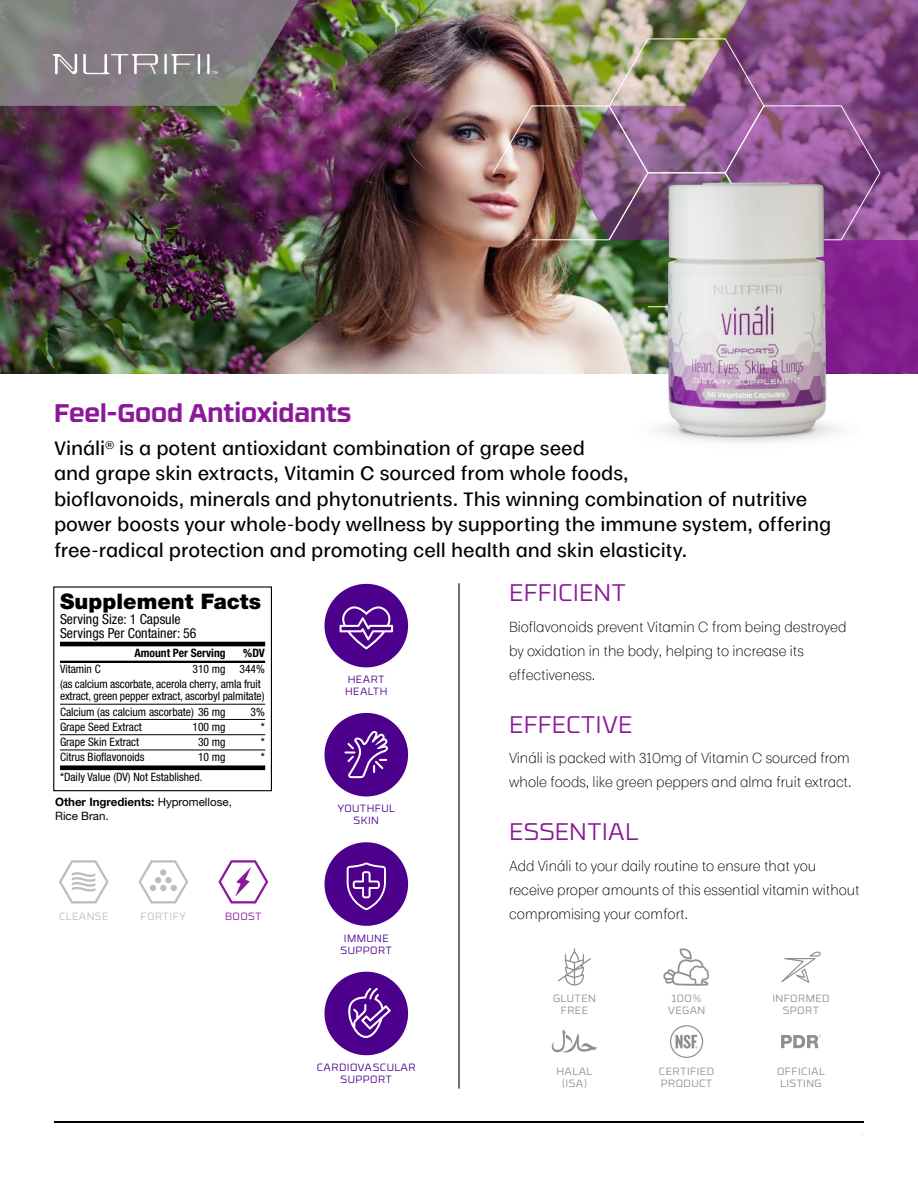
<style>
.page{position:relative;width:918px;height:1188px;background:#fff}
.page>*{position:absolute;margin:0;border:0;box-sizing:border-box;transform-origin:0 0}
.Paragraph_Header{font:700 25.5px "RB No 3.1";color:#8b1898}
.Paragraph_Header-2{font:300 24px "RB No 3.1";color:#8b1898}
.NF_SUPP__FACTS{font:900 21.45px "Helvetica Neue LT Pro";color:#000}
.CALL_OUT{font:500 18px/25.5px "Moriston";letter-spacing:-.005em;color:#000}
.NF_Servings{font:condensed 13.95px "Helvetica Neue LT Pro";color:#000}
.Body_Copy{font:300 13.5px/24px "Moriston";color:#000}
.NF_List_Items{font:condensed 11.55px/12.8px "Helvetica Neue LT Pro";color:#000}
.Other_Ingredients{font:11.55px/13.8px "Helvetica Neue LT Pro";color:#000}
.NF_DailyValue_Footer{font:condensed 11.55px "Helvetica Neue LT Pro";color:#000}
.NF_table_headings{font:700 condensed 11.55px "Helvetica Neue LT Pro";color:#000}
.NF_First_Section_LIN{font:condensed 11.55px "Helvetica Neue LT Pro";color:#000}
.Icon_text{font:300 10.5px "RB No 3.1";letter-spacing:.04em;color:#8e8f90}
.Icon_text-2{font:300 10.5px "RB No 3.1";letter-spacing:.04em;color:#4d008c}
.Icon_text-3{font:300 10.5px "RB No 3.1";letter-spacing:.04em;color:#bdbdbd}
.Icon_text-4{font:300 10.5px "RB No 3.1";letter-spacing:.03em;color:#8b1898}
.s1{font-weight:700}
</style>
<div class="page">
<hr style="left:54px;top:1121px;width:810px;height:2px;background:#000">
<img style="left:0;top:0;width:455px;height:374px">
<img style="left:0;top:0;width:338px;height:106px">
<img style="left:455px;top:0;width:463px;height:374px">
<img style="left:633px;top:182px;width:227px;height:261px">
<hr style="left:458px;top:583px;width:2px;height:506px;background:#000">
<svg style="left:138px;top:860px;width:50px;height:43px"></svg>
<svg style="left:59px;top:860px;width:50px;height:43px"></svg>
<svg style="left:218px;top:860px;width:50px;height:43px"></svg>
<svg style="left:558px;top:948px;width:33px;height:38px"></svg>
<svg style="left:781px;top:951px;width:40px;height:32px"></svg>
<svg style="left:551px;top:1029px;width:46px;height:23px"></svg>
<svg style="left:670px;top:1025px;width:33px;height:33px"></svg>
<svg style="left:781px;top:1035px;width:40px;height:13px"></svg>
<div style="left:325px;top:584px;width:83px;height:83px;background:#4d008c;border-radius:50%"></div>
<div style="left:325px;top:713px;width:83px;height:83px;background:#4d008c;border-radius:50%"></div>
<div style="left:325px;top:842px;width:83px;height:84px;background:#4d008c;border-radius:50%"></div>
<div style="left:325px;top:972px;width:83px;height:83px;background:#4d008c;border-radius:50%"></div>
<svg style="left:346px;top:862px;width:40px;height:48px"></svg>
<svg style="left:340px;top:606px;width:53px;height:44px"></svg>
<svg style="left:345px;top:731px;width:43px;height:47px"></svg>
<svg style="left:348px;top:988px;width:43px;height:50px"></svg>
<hr style="left:60px;top:642px;width:205px;height:4px;background:#000">
<hr style="left:60px;top:661px;width:205px;height:2px;background:#000">
<hr style="left:60px;top:704px;width:205px;height:1px;background:#000">
<hr style="left:60px;top:719px;width:205px;height:1px;background:#000">
<hr style="left:60px;top:734px;width:205px;height:1px;background:#000">
<hr style="left:60px;top:750px;width:205px;height:1px;background:#000">
<div style="left:60px;top:765px;width:205px;height:5px;background:#000"></div>
<div style="left:53px;top:586px;width:219px;height:205px;border:1px solid #000"></div>
<svg style="left:663px;top:948px;width:46px;height:38px"></svg>
<p class="Paragraph_Header" style="left:54px;top:393px;width:299px">Feel-Good Antioxidants</p>
<p class="CALL_OUT" style="left:54px;top:434px;width:779px">Vináli<sup>®</sup> is a potent antioxidant combination of grape seed<br>and grape skin extracts, Vitamin C sourced from whole foods,<br>bioflavonoids, minerals and phytonutrients. This winning combination of nutritive power boosts your whole-body wellness by supporting the immune system, offering free-radical protection and promoting cell health and skin elasticity.</p>
<p class="NF_SUPP__FACTS" style="left:60px;top:588px;width:203px">Supplement Facts</p>
<p class="NF_Servings" style="left:60px;top:611px;width:122px">Serving Size: 1 Capsule</p>
<p class="NF_Servings" style="left:60px;top:624px;width:138px">Servings Per Container: 56</p>
<p class="NF_table_headings" style="left:134px;top:646px;width:93px">Amount Per Serving</p>
<p class="NF_table_headings" style="left:243px;top:646px;width:23px">%DV</p>
<p class="NF_First_Section_LIN" style="left:60px;top:663px;width:42px">Vitamin C</p>
<p class="NF_First_Section_LIN" style="left:192px;top:663px;width:74px">310 mg 344%</p>
<p class="NF_List_Items" style="left:60px;top:677px;width:206px">(as calcium ascorbate, acerola cherry, amla fruit extract, green pepper extract, ascorbyl palmitate)</p>
<p class="NF_List_Items" style="left:60px;top:705px;width:167px">Calcium (as calcium ascorbate) 36 mg</p>
<p class="NF_List_Items" style="left:251px;top:705px;width:16px">3%</p>
<p class="NF_List_Items" style="left:60px;top:720px;width:83px">Grape Seed Extract</p>
<p class="NF_List_Items" style="left:192px;top:720px;width:35px">100 mg</p>
<p class="NF_List_Items" style="left:261px;top:720px;width:6px">*</p>
<p class="NF_List_Items" style="left:60px;top:735px;width:81px">Grape Skin Extract</p>
<p class="NF_List_Items" style="left:198px;top:735px;width:29px">30 mg</p>
<p class="NF_List_Items" style="left:261px;top:735px;width:6px">*</p>
<p class="NF_List_Items" style="left:60px;top:751px;width:86px">Citrus Bioflavonoids</p>
<p class="NF_List_Items" style="left:198px;top:751px;width:29px">10 mg</p>
<p class="NF_List_Items" style="left:261px;top:751px;width:6px">*</p>
<p class="NF_DailyValue_Footer" style="left:60px;top:770px;width:144px">*Daily Value (DV) Not Established.</p>
<p class="Other_Ingredients" style="left:55px;top:794px;width:178px"><span class="s1">Other Ingredients:</span> Hypromellose,<br>Rice Bran.</p>
<p class="Icon_text-3" style="left:59px;top:908px;width:51px">CLEANSE</p>
<p class="Icon_text-3" style="left:141px;top:908px;width:47px">FORTIFY</p>
<p class="Icon_text-4" style="left:225px;top:908px;width:38px">BOOST</p>
<p class="Icon_text-2" style="left:348px;top:672px;width:38px">HEART</p>
<p class="Icon_text-2" style="left:345px;top:684px;width:44px">HEALTH</p>
<p class="Icon_text-2" style="left:338px;top:801px;width:59px">YOUTHFUL</p>
<p class="Icon_text-2" style="left:354px;top:813px;width:27px">SKIN</p>
<p class="Icon_text-2" style="left:344px;top:931px;width:46px">IMMUNE</p>
<p class="Icon_text-2" style="left:341px;top:943px;width:53px">SUPPORT</p>
<p class="Icon_text-2" style="left:317px;top:1060px;width:100px">CARDIOVASCULAR</p>
<p class="Icon_text-2" style="left:341px;top:1072px;width:53px">SUPPORT</p>
<p class="Paragraph_Header-2" style="left:509px;top:575px;width:118px">EFFICIENT</p>
<p class="Body_Copy" style="left:509px;top:614px;width:339px">Bioflavonoids prevent Vitamin C from being destroyed by oxidation in the body, helping to increase its effectiveness.</p>
<p class="Paragraph_Header-2" style="left:509px;top:707px;width:125px">EFFECTIVE</p>
<p class="Body_Copy" style="left:509px;top:745px;width:344px">Vináli is packed with 310mg of Vitamin C sourced from whole foods, like green peppers and alma fruit extract.</p>
<p class="Paragraph_Header-2" style="left:509px;top:814px;width:131px">ESSENTIAL</p>
<p class="Body_Copy" style="left:509px;top:853px;width:352px">Add Vináli to your daily routine to ensure that you receive proper amounts of this essential vitamin without compromising your comfort.</p>
<p class="Icon_text" style="left:553px;top:990px;width:44px">GLUTEN</p>
<p class="Icon_text" style="left:561px;top:1002px;width:29px">FREE</p>
<p class="Icon_text" style="left:557px;top:1064px;width:37px">HALAL</p>
<p class="Icon_text" style="left:562px;top:1076px;width:27px">(ISA)</p>
<p class="Icon_text" style="left:672px;top:990px;width:31px">100%</p>
<p class="Icon_text" style="left:668px;top:1002px;width:39px">VEGAN</p>
<p class="Icon_text" style="left:659px;top:1064px;width:57px">CERTIFIED</p>
<p class="Icon_text" style="left:661px;top:1076px;width:53px">PRODUCT</p>
<p class="Icon_text" style="left:772px;top:990px;width:59px">INFORMED</p>
<p class="Icon_text" style="left:783px;top:1002px;width:38px">SPORT</p>
<p class="Icon_text" style="left:777px;top:1064px;width:49px">OFFICIAL</p>
<p class="Icon_text" style="left:780px;top:1076px;width:43px">LISTING</p>
</div>
